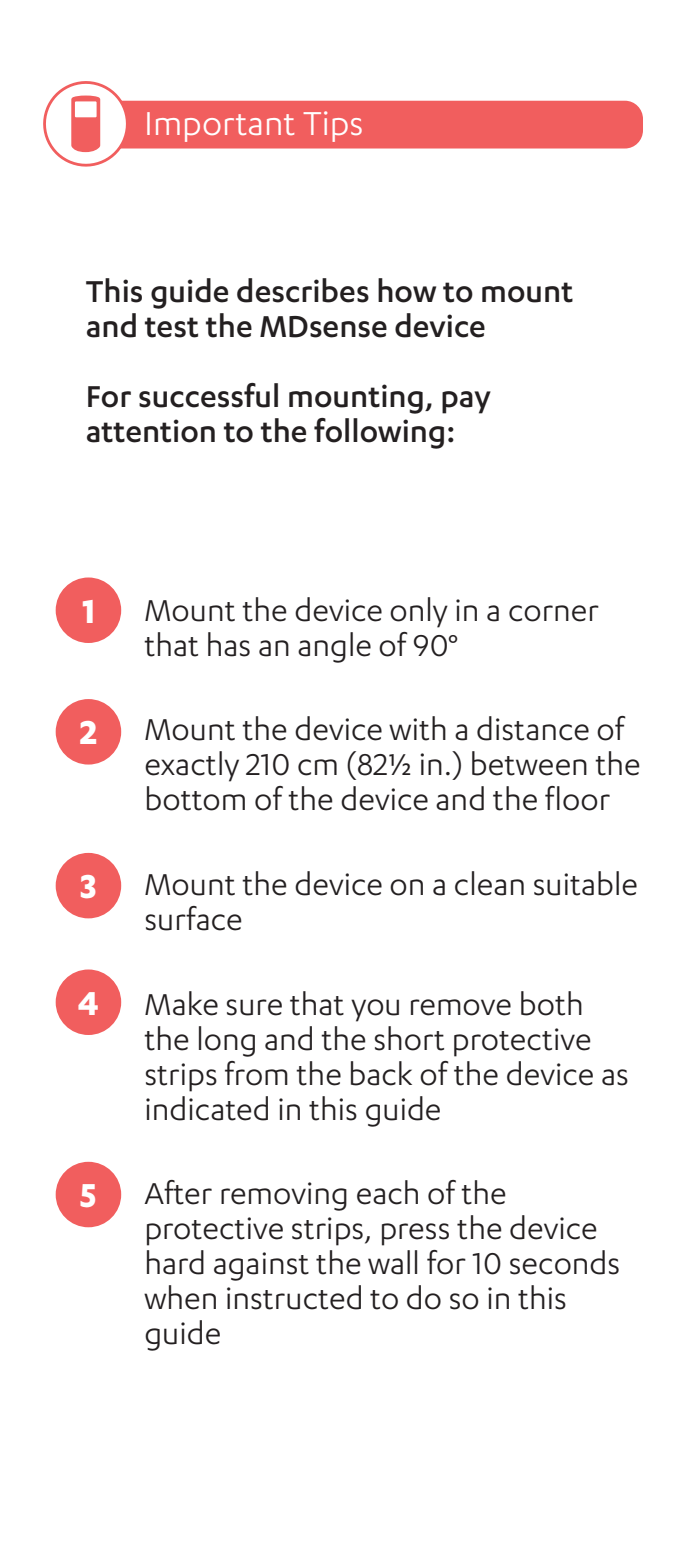
<style>
.page{position:relative;width:695px;height:1568px;background:#fff}
.page>*{position:absolute;margin:0;border:0;box-sizing:border-box;transform-origin:0 0}
.titulos_blanco{font:38.5px "Karbon";color:#fff}
.txt_bolo_white_10{font:700 38.5px "Karbon";color:#fff}
.plain_text{font:35px/35px "Karbon";color:#231f20}
.plain_text-2{font:500 35px/35px "Karbon";color:#231f20}
</style>
<div class="page">
<div style="left:71px;top:101px;width:572px;height:47px;background:#f15e5e;border-radius:18px"></div>
<div style="left:56px;top:577px;width:65px;height:66px;background:#f15e5e;border-radius:50%"></div>
<div style="left:56px;top:699px;width:65px;height:65px;background:#f15e5e;border-radius:50%"></div>
<div style="left:56px;top:853px;width:65px;height:65px;background:#f15e5e;border-radius:50%"></div>
<div style="left:56px;top:969px;width:65px;height:66px;background:#f15e5e;border-radius:50%"></div>
<div style="left:56px;top:1161px;width:65px;height:66px;background:#f15e5e;border-radius:50%"></div>
<svg style="left:43px;top:81px;width:90px;height:86px"></svg>
<p class="titulos_blanco" style="left:144px;top:103px;width:221px">Important Tips</p>
<p class="plain_text-2" style="left:86px;top:273px;width:489px">This guide describes how to mount and test the MDsense device</p>
<p class="plain_text-2" style="left:86px;top:378px;width:406px">For successful mounting, pay attention to the following:</p>
<p class="txt_bolo_white_10" style="left:82px;top:589px;width:14px">1</p>
<p class="plain_text" style="left:144px;top:591px;width:456px">Mount the device only in a corner that has an angle of 90°</p>
<p class="txt_bolo_white_10" style="left:80px;top:710px;width:19px">2</p>
<p class="plain_text" style="left:144px;top:711px;width:498px">Mount the device with a distance of exactly 210 cm (82½ in.) between the bottom of the device and the floor</p>
<p class="txt_bolo_white_10" style="left:80px;top:864px;width:18px">3</p>
<p class="plain_text" style="left:144px;top:866px;width:495px">Mount the device on a clean suitable surface</p>
<p class="txt_bolo_white_10" style="left:78px;top:981px;width:23px">4</p>
<p class="plain_text" style="left:144px;top:985px;width:486px">Make sure that you remove both the long and the short protective strips from the back of the device as indicated in this guide</p>
<p class="txt_bolo_white_10" style="left:80px;top:1173px;width:18px">5</p>
<p class="plain_text" style="left:144px;top:1175px;width:477px">After removing each of the protective strips, press the device hard against the wall for 10 seconds when instructed to do so in this guide</p>
</div>
